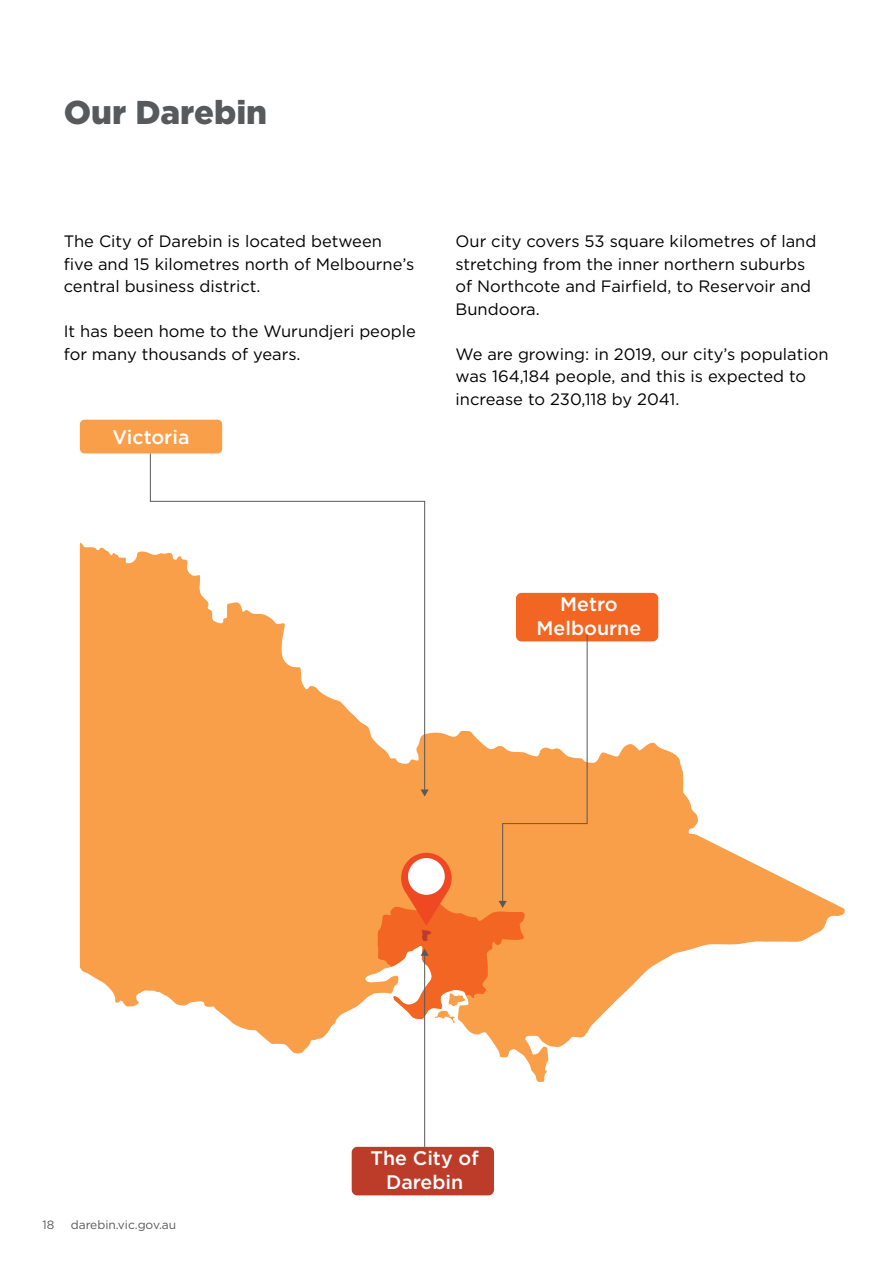
<style>
.page{position:relative;width:893px;height:1263px;background:#fff}
.page>*{position:absolute;margin:0;border:0;box-sizing:border-box;transform-origin:0 0}
.t1{font:900 33px "Gotham";color:#58595b}
.t2{font:500 19.65px/23.5px "Gotham";color:#fff;text-align:center}
.t3{font:16.5px/22.5px "Gotham";color:#000}
.t4{font:12px "Gotham";color:#58595b}
</style>
<div class="page">
<svg style="left:80px;top:543px;width:765px;height:540px"></svg>
<div style="left:516px;top:593px;width:142px;height:48px;background:#f26522;border-radius:6px"></div>
<div style="left:352px;top:1147px;width:142px;height:48px;background:#bc3c29;border-radius:6px"></div>
<svg style="left:150px;top:453px;width:275px;height:338px"></svg>
<div style="left:80px;top:420px;width:142px;height:33px;background:#f99e49;border-radius:5px"></div>
<hr style="left:424px;top:954px;width:1px;height:193px;background:#58595b">
<svg style="left:377px;top:634px;width:211px;height:389px"></svg>
<h1 class="t1" style="left:64px;top:90px;width:205px">Our Darebin</h1>
<p class="t3" style="left:64px;top:230px;width:352px">The City of Darebin is located between five and 15 kilometres north of Melbourne’s central business district.</p>
<p class="t3" style="left:64px;top:320px;width:354px">It has been home to the Wurundjeri people for many thousands of years.</p>
<p class="t2" style="left:113px;top:425px;width:78px">Victoria</p>
<p class="t3" style="left:455px;top:230px;width:362px">Our city covers 53 square kilometres of land stretching from the inner northern suburbs of Northcote and Fairfield, to Reservoir and Bundoora.</p>
<p class="t3" style="left:455px;top:342px;width:375px">We are growing: in 2019, our city’s population was 164,184 people, and this is expected to increase to 230,118 by 2041.</p>
<p class="t2" style="left:537px;top:592px;width:106px">Metro<br>Melbourne</p>
<p class="t4" style="left:43px;top:1217px;width:13px">18</p>
<p class="t4" style="left:71px;top:1217px;width:107px">darebin.vic.gov.au</p>
<p class="t2" style="left:371px;top:1146px;width:110px">The City of<br>Darebin</p>
</div>
